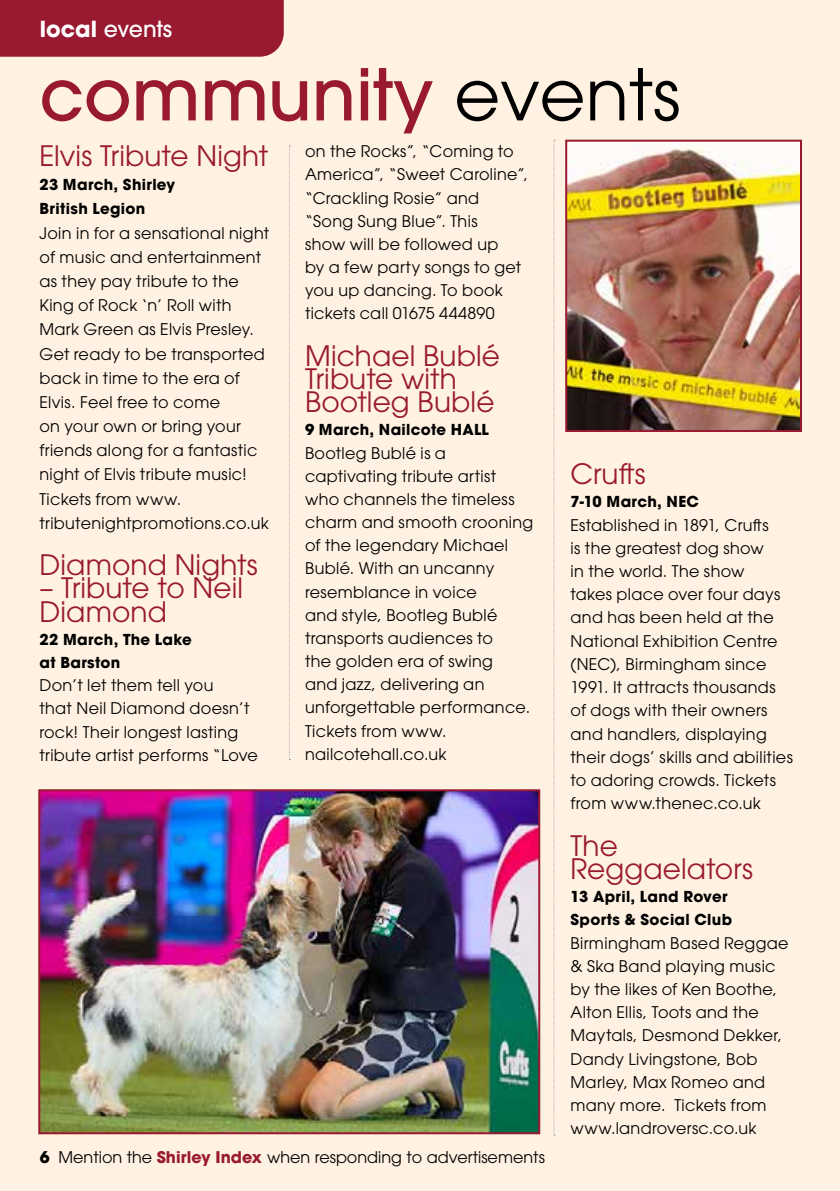
<style>
.page{position:relative;width:840px;height:1191px;background:#fff}
.page>*{position:absolute;margin:0;border:0;box-sizing:border-box;transform-origin:0 0}
.t1{font:500 70.8px "ITC Avant Garde Pro";color:#991a30}
.t2{font:28px/23.2px "ITC Avant Garde Pro";letter-spacing:.005em;color:#991a30}
.t3{font:500 22px "ITC Avant Garde Pro";color:#fff}
.t4{font:16px/23.2px "ITC Avant Garde Pro";letter-spacing:.02em;color:#000}
.t5{font:16px "ITC Avant Garde Pro";color:#000}
.t6{font:700 15px/23.2px "ITC Avant Garde Pro";letter-spacing:.02em;color:#000}
.s1{font-weight:700}
.s2{font-weight:400;color:#000}
.s3{font-weight:700;color:#991a30}
</style>
<div class="page">
<div style="left:0;top:0;width:839px;height:1191px;background:#fff2e2"></div>
<div style="left:0;top:0;width:283px;height:57px;background:#991a30"></div>
<svg style="left:289px;top:145px;width:1px;height:615px"></svg>
<svg style="left:553px;top:140px;width:1px;height:994px"></svg>
<img style="left:41px;top:792px;width:496px;height:339px">
<div style="left:38px;top:789px;width:502px;height:345px;border:2px solid #991a30"></div>
<img style="left:568px;top:143px;width:230px;height:286px">
<div style="left:565px;top:140px;width:236px;height:292px;border:2px solid #991a30"></div>
<h3 class="t3" style="left:40px;top:14px;width:134px"><span class="s1">local</span> events</h3>
<h1 class="t1" style="left:39px;top:49px;width:642px">community <span class="s2">events</span></h1>
<h2 class="t2" style="left:39px;top:144px;width:230px">Elvis Tribute Night</h2>
<p class="t6" style="left:39px;top:172px;width:137px;line-height:24.2px">23 March, Shirley<br>British Legion</p>
<p class="t4" style="left:39px;top:220px;width:231px;line-height:24.2px">Join in for a sensational night of music and entertainment as they pay tribute to the<br>King of Rock ‘n’ Roll with<br>Mark Green as Elvis Presley.<br>Get ready to be transported back in time to the era of<br>Elvis. Feel free to come<br>on your own or bring your friends along for a fantastic night of Elvis tribute music!<br>Tickets from www. tributenightpromotions.co.uk</p>
<h2 class="t2" style="left:39px;top:553px;width:220px">Diamond Nights</h2>
<h2 class="t2" style="left:39px;top:576px;width:205px">– Tribute to Neil<br>Diamond</h2>
<p class="t6" style="left:39px;top:627px;width:154px">22 March, The Lake at Barston</p>
<p class="t4" style="left:39px;top:673px;width:220px">Don’t let them tell you<br>that Neil Diamond doesn’t rock! Their longest lasting tribute artist performs “Love</p>
<p class="t4" style="left:305px;top:139px;width:224px">on the Rocks”, “Coming to<br>America”, “Sweet Caroline”, “Crackling Rosie” and “Song Sung Blue”. This<br>show will be followed up<br>by a few party songs to get you up dancing. To book tickets call 01675 444890</p>
<h2 class="t2" style="left:305px;top:343px;width:196px">Michael Bublé<br>Tribute with<br>Bootleg Bublé</h2>
<p class="t6" style="left:305px;top:418px;width:185px">9 March, Nailcote HALL</p>
<p class="t4" style="left:305px;top:441px;width:230px">Bootleg Bublé is a captivating tribute artist who channels the timeless charm and smooth crooning of the legendary Michael<br>Bublé. With an uncanny resemblance in voice<br>and style, Bootleg Bublé transports audiences to<br>the golden era of swing<br>and jazz, delivering an unforgettable performance.<br>Tickets from www. nailcotehall.co.uk</p>
<p class="t5" style="left:40px;top:1147px;width:506px"><span class="s1">6</span> Mention the <span class="s3">Shirley Index</span> when responding to advertisements</p>
<h2 class="t2" style="left:570px;top:462px;width:77px">Crufts</h2>
<p class="t6" style="left:570px;top:490px;width:130px">7-10 March, NEC</p>
<p class="t4" style="left:570px;top:513px;width:224px">Established in 1891, Crufts<br>is the greatest dog show<br>in the world. The show<br>takes place over four days and has been held at the<br>National Exhibition Centre (NEC), Birmingham since<br>1991. It attracts thousands of dogs with their owners and handlers, displaying their dogs’ skills and abilities to adoring crowds. Tickets from www.thenec.co.uk</p>
<h2 class="t2" style="left:570px;top:833px;width:184px">The<br>Reggaelators</h2>
<p class="t6" style="left:570px;top:884px;width:163px">13 April, Land Rover<br>Sports &amp; Social Club</p>
<p class="t4" style="left:570px;top:930px;width:219px">Birmingham Based Reggae &amp; Ska Band playing music by the likes of Ken Boothe,<br>Alton Ellis, Toots and the<br>Maytals, Desmond Dekker,<br>Dandy Livingstone, Bob<br>Marley, Max Romeo and many more. Tickets from www.landroversc.co.uk</p>
</div>
